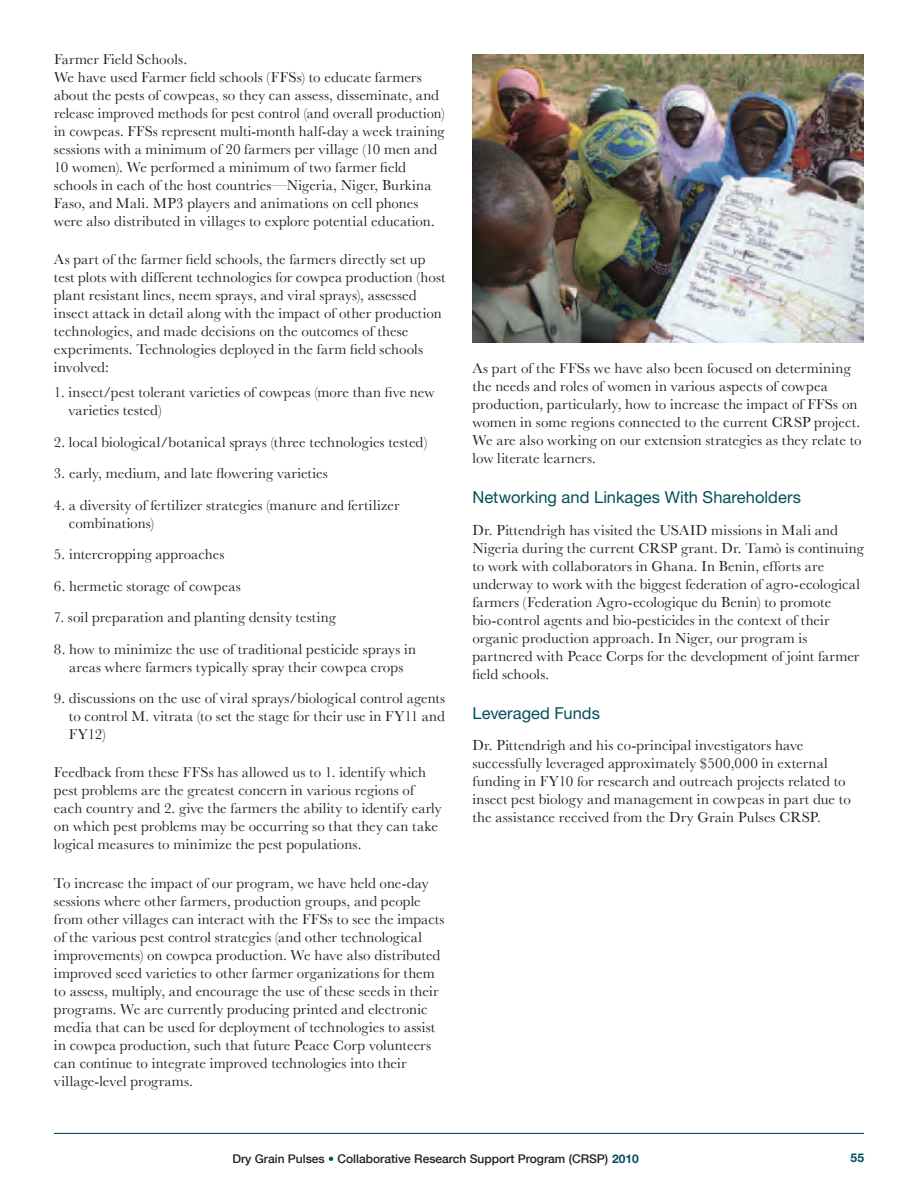
<style>
.page{position:relative;width:918px;height:1188px;background:#fff}
.page>*{position:absolute;margin:0;border:0;box-sizing:border-box;transform-origin:0 0}
.t1{font:16.5px "Helvetica Neue LT Std";color:#004f5a}
.t2{font:15px/18px "Baskerville";letter-spacing:.005em;color:#231f20}
.t3{font:500 12px "Helvetica Neue";color:#231f20}
.t4{font:700 12px "Helvetica Neue LT Std";color:#004f5a}
.s1{color:#004f5a}
.s2{font-family:"Helvetica Neue LT Std";font-weight:700;color:#004f5a}
</style>
<div class="page">
<hr style="left:54px;top:1133px;width:810px;height:1px;background:#004f5a">
<img style="left:472px;top:54px;width:392px;height:289px">
<p class="t2" style="left:54px;top:50px;width:392px">Farmer Field Schools.<br>We have used Farmer field schools (FFSs) to educate farmers about the pests of cowpeas, so they can assess, disseminate, and release improved methods for pest control (and overall production) in cowpeas. FFSs represent multi-month half-day a week training sessions with a minimum of 20 farmers per village (10 men and 10 women). We performed a minimum of two farmer field schools in each of the host countries—Nigeria, Niger, Burkina Faso, and Mali. MP3 players and animations on cell phones were also distributed in villages to explore potential education.</p>
<p class="t2" style="left:54px;top:250px;width:393px">As part of the farmer field schools, the farmers directly set up test plots with different technologies for cowpea production (host plant resistant lines, neem sprays, and viral sprays), assessed insect attack in detail along with the impact of other production technologies, and made decisions on the outcomes of these experiments. Technologies deployed in the farm field schools involved:</p>
<p class="t2" style="left:69px;top:383px;width:368px;text-indent:-15px">1. insect/pest tolerant varieties of cowpeas (more than five new varieties tested)</p>
<p class="t2" style="left:54px;top:433px;width:375px">2. local biological/botanical sprays (three technologies tested)</p>
<p class="t2" style="left:54px;top:464px;width:275px">3. early, medium, and late flowering varieties</p>
<p class="t2" style="left:69px;top:496px;width:332px;text-indent:-15px">4. a diversity of fertilizer strategies (manure and fertilizer combinations)</p>
<p class="t2" style="left:54px;top:545px;width:172px">5. intercropping approaches</p>
<p class="t2" style="left:54px;top:577px;width:188px">6. hermetic storage of cowpeas</p>
<p class="t2" style="left:54px;top:608px;width:283px">7. soil preparation and planting density testing</p>
<p class="t2" style="left:54px;top:640px;width:364px;text-align:center">8. how to minimize the use of traditional pesticide sprays in areas where farmers typically spray their cowpea crops</p>
<p class="t2" style="left:69px;top:689px;width:378px;text-align:justify;text-indent:-15px">9. discussions on the use of viral sprays/biological control agents to control M. vitrata (to set the stage for their use in FY11 and FY12)</p>
<p class="t2" style="left:54px;top:763px;width:389px">Feedback from these FFSs has allowed us to 1. identify which pest problems are the greatest concern in various regions of each country and 2. give the farmers the ability to identify early on which pest problems may be occurring so that they can take logical measures to minimize the pest populations.</p>
<p class="t2" style="left:54px;top:874px;width:392px">To increase the impact of our program, we have held one-day sessions where other farmers, production groups, and people from other villages can interact with the FFSs to see the impacts of the various pest control strategies (and other technological improvements) on cowpea production. We have also distributed improved seed varieties to other farmer organizations for them to assess, multiply, and encourage the use of these seeds in their programs. We are currently producing printed and electronic media that can be used for deployment of technologies to assist in cowpea production, such that future Peace Corp volunteers can continue to integrate improved technologies into their village-level programs.</p>
<p class="t2" style="left:472px;top:359px;width:391px">As part of the FFSs we have also been focused on determining the needs and roles of women in various aspects of cowpea production, particularly, how to increase the impact of FFSs on women in some regions connected to the current CRSP project.<br>We are also working on our extension strategies as they relate to low literate learners.</p>
<p class="t1" style="left:472px;top:488px;width:330px">Networking and Linkages With Shareholders</p>
<p class="t2" style="left:472px;top:521px;width:393px">Dr. Pittendrigh has visited the USAID missions in Mali and Nigeria during the current CRSP grant. Dr. Tamò is continuing to work with collaborators in Ghana. In Benin, efforts are underway to work with the biggest federation of agro-ecological farmers (Federation Agro-ecologique du Benin) to promote bio-control agents and bio-pesticides in the context of their organic production approach. In Niger, our program is partnered with Peace Corps for the development of joint farmer field schools.</p>
<p class="t1" style="left:472px;top:703px;width:129px">Leveraged Funds</p>
<p class="t2" style="left:472px;top:736px;width:380px">Dr. Pittendrigh and his co-principal investigators have successfully leveraged approximately $500,000 in external funding in FY10 for research and outreach projects related to insect pest biology and management in cowpeas in part due to the assistance received from the Dry Grain Pulses CRSP.</p>
<p class="t3" style="left:232px;top:1149px;width:408px">Dry Grain Pulses <span class="s1">•</span> Collaborative Research Support Program (CRSP) <span class="s2">2010</span></p>
<p class="t4" style="left:851px;top:1151px;width:15px">55</p>
</div>
